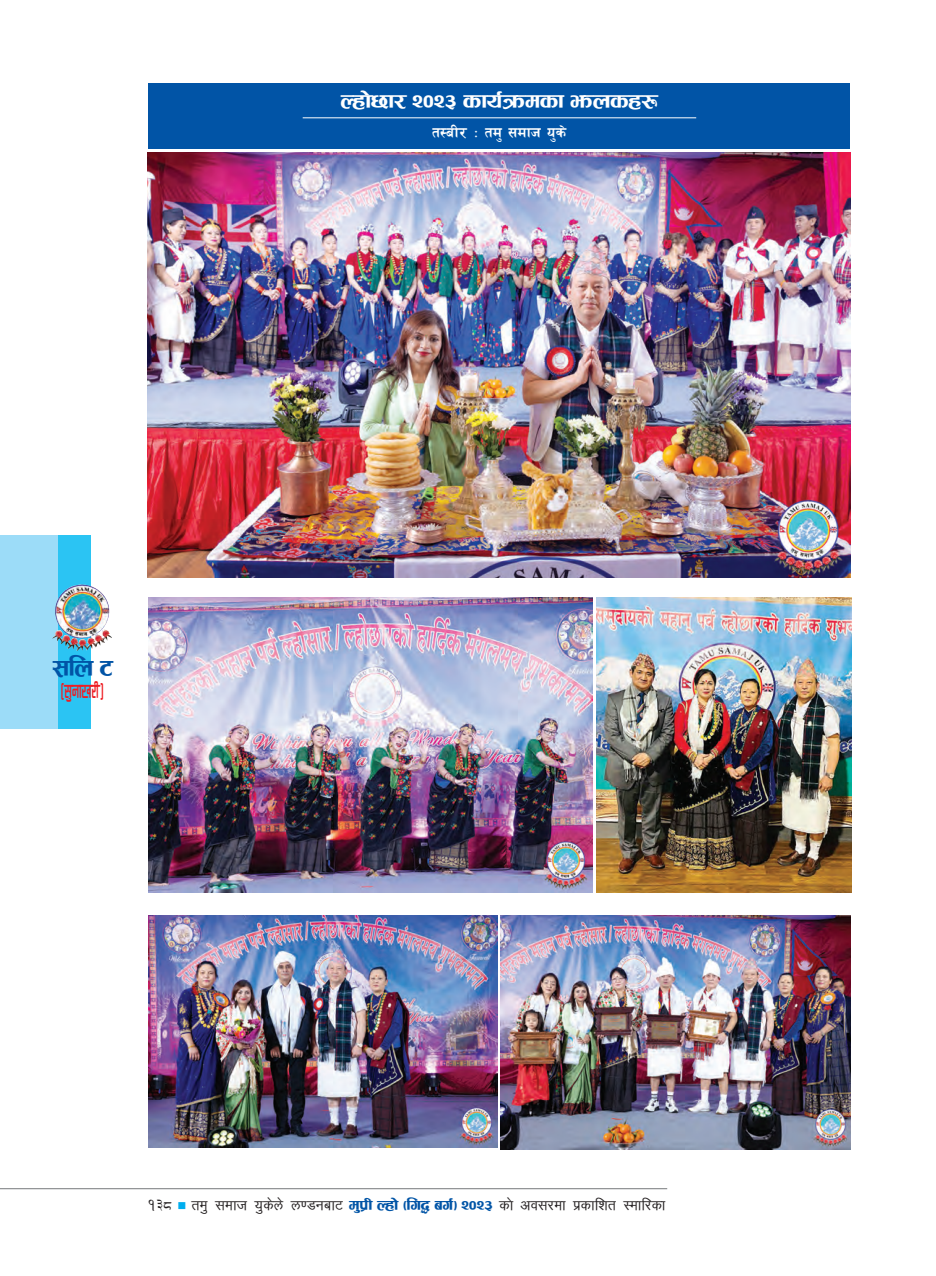
<style>
.page{position:relative;width:936px;height:1276px;background:#fff}
.page>*{position:absolute;margin:0;border:0;box-sizing:border-box;transform-origin:0 0}
.t1{font:30px "Ananda Devanagari Round";color:#ee1d23;scale:.65 1}
.t2{font:30px "Ganess R";color:#0154a6;scale:.9 1}
.t3{font:25.5px "Ganess R";color:#fff}
.t4{font:700 19.5px "Nagarik";color:#fff}
.t5{font:18px "Shreenath";color:#231f20}
.s1{font-family:"Fontasy Himali";font-size:13.5px}
.s2{color:#00aeef}
.s3{font-family:"Ganess R";color:#0154a6}
</style>
<div class="page">
<hr style="left:0;top:1188px;width:667px;height:1px;background:#76787b">
<div style="left:0;top:535px;width:91px;height:193px;background:#9cdcf8"></div>
<div style="left:58px;top:535px;width:33px;height:193px;background:#2bc4f3"></div>
<img style="left:52px;top:584px;width:60px;height:67px">
<div style="left:149px;top:84px;width:701px;height:65px;background:#0154a6"></div>
<hr style="left:303px;top:117px;width:393px;height:1px;background:#fff">
<img style="left:148px;top:152px;width:702px;height:425px">
<img style="left:149px;top:597px;width:443px;height:296px">
<img style="left:596px;top:597px;width:255px;height:295px">
<img style="left:149px;top:915px;width:348px;height:232px">
<img style="left:500px;top:915px;width:350px;height:234px">
<h2 class="t3" style="left:341px;top:90px;width:318px">Nxf]5f/ @)@# sfo{qmdsf emnsx¿</h2>
<p class="t4" style="left:432px;top:123px;width:142px">t:aL/ M td' ;dfh o's]</p>
<h1 class="t2" style="left:53px;top:654px;width:69px">;ln 6</h1>
<h1 class="t1" style="left:62px;top:678px;width:67px">-;'gfv/L_</h1>
<p class="t5" style="left:149px;top:1197px;width:518px"><span class="s1">138</span> <span class="s2">■</span> td';dfh o's]n] n08gaf6 <span class="s3">d'k|LNxf]-lu4 au{_ @)@#</span> sf] cj;/df k|sflzt :dfl/sf</p>
</div>
